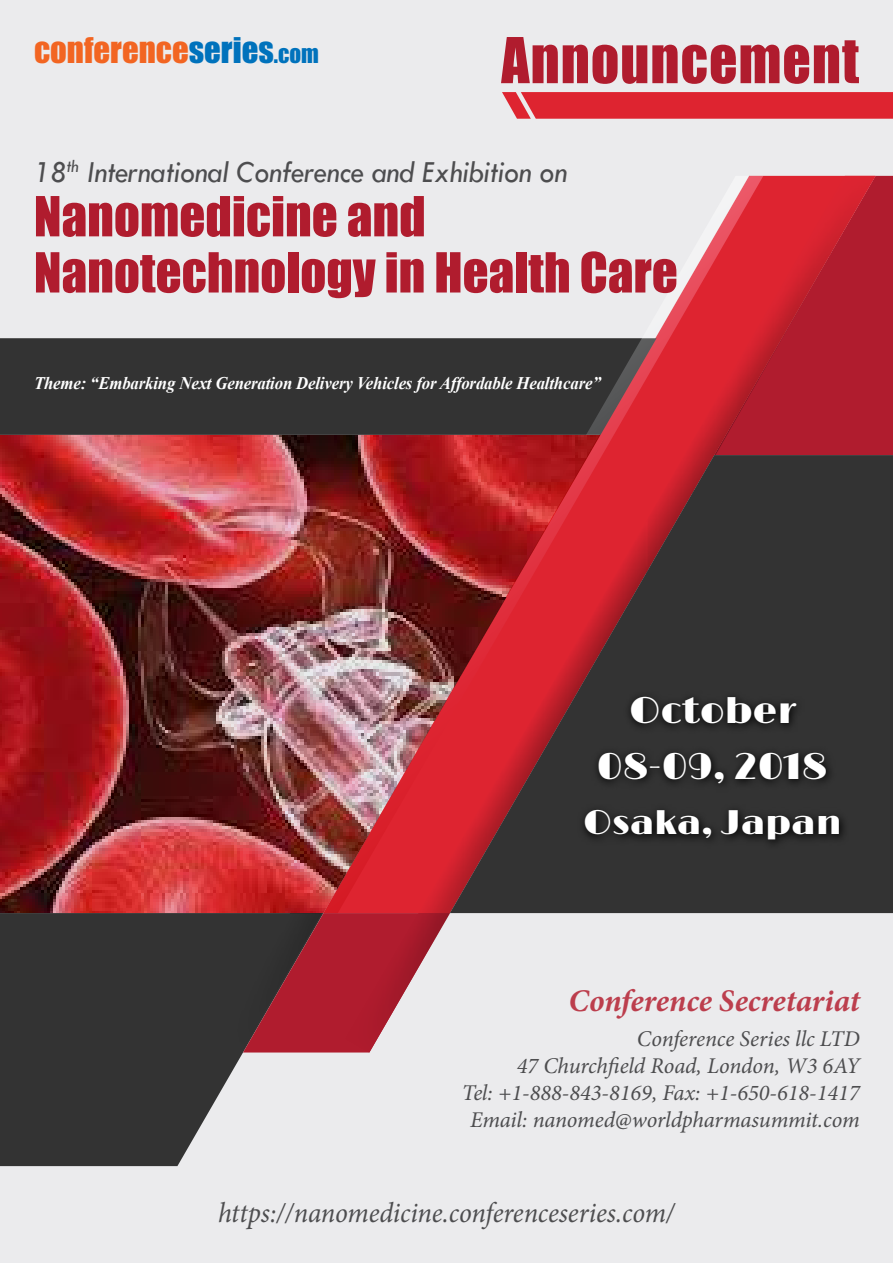
<style>
.page{position:relative;width:893px;height:1263px;background:#ebebed}
.page>*{position:absolute;margin:0;border:0;box-sizing:border-box;transform-origin:0 0}
.t1{font:58.35px "Impact";letter-spacing:.02em;color:#b01c2e;scale:.95 1}
.t2{font:51px/56.1px "Impact";color:#b01c2e}
.t3{font:37.5px/55.7px "Limelight";color:#fff;text-align:center}
.t4{font:34.5px "Limelight";color:#fff}
.t5{font:32.7px "Impact";color:#f26522}
.t6{font:italic 31.65px "Tw Cen";letter-spacing:-.01em;color:#4d4d4f;scale:.95 1}
.t7{font:italic 700 31.5px "Minion Pro";letter-spacing:-.005em;color:#bc3e4d}
.t8{font:italic 28.5px "Minion Pro";letter-spacing:-.005em;color:#4d4d4f;scale:.95 1}
.t9{font:italic 22.5px/27px "Minion Pro";letter-spacing:-.005em;color:#4d4d4f;text-align:right}
.t10{font:italic 700 17.7px "Times New Roman";letter-spacing:-.01em;color:#fff;scale:.95 1}
.s1{color:#0072bc}
.s2{font-size:22.95px;color:#0072bc}
</style>
<div class="page">
<svg style="left:0;top:913px;width:323px;height:253px;fill:#333"></svg>
<div style="left:875px;top:176px;width:18px;height:279px;background:#b01c2e"></div>
<svg style="left:480px;top:176px;width:395px;height:738px;background:#c02a3a"></svg>
<div style="left:322px;top:913px;width:24px;height:139px;background:#b01c2e"></div>
<div style="left:0;top:338px;width:310px;height:97px;background:#333"></div>
<img style="left:763px;top:209px;width:93px;height:246px">
<img style="left:763px;top:280px;width:22px;height:135px">
<img style="left:783px;top:200px;width:48px;height:136px">
<img style="left:829px;top:176px;width:46px;height:80px">
<img style="left:346px;top:913px;width:104px;height:139px">
<img style="left:217px;top:913px;width:105px;height:139px">
<div style="left:763px;top:455px;width:130px;height:458px;background:#333"></div>
<svg style="left:310px;top:176px;width:453px;height:737px"></svg>
<svg style="left:502px;top:92px;width:391px;height:27px;background:#de2c38"></svg>
<img style="left:0;top:435px;width:600px;height:478px">
<svg style="left:578px;top:690px;width:271px;height:160px;background:#2a2a2a"></svg>
<h3 class="t5" style="left:34px;top:25px;width:286px">conference<span class="s1">series</span><span class="s2">.com</span></h3>
<h1 class="t1" style="left:501px;top:15px;width:378px">Announcement</h1>
<h3 class="t6" style="left:34px;top:153px;width:563px">18<sup>th</sup> International Conference and Exhibition on</h3>
<h2 class="t2" style="left:34px;top:187px;width:645px">Nanomedicine and<br>Nanotechnology in Health Care</h2>
<p class="t10" style="left:34px;top:371px;width:598px">Theme: “Embarking Next Generation Delivery Vehicles for Affordable Healthcare”</p>
<h3 class="t3" style="left:597px;top:681px;width:232px">October<br>08-09, 2018</h3>
<h3 class="t4" style="left:583px;top:802px;width:260px">Osaka, Japan</h3>
<h3 class="t7" style="left:568px;top:978px;width:293px">Conference Secretariat</h3>
<p class="t9" style="left:462px;top:1026px;width:399px">Conference Series llc LTD<br>47 Churchfield Road, London, W3 6AY<br>Tel: +1-888-843-8169, Fax: +1-650-618-1417<br>Email: nanomed@worldpharmasummit.com</p>
<p class="t8" style="left:218px;top:1193px;width:482px">https://nanomedicine.conferenceseries.com/</p>
</div>
